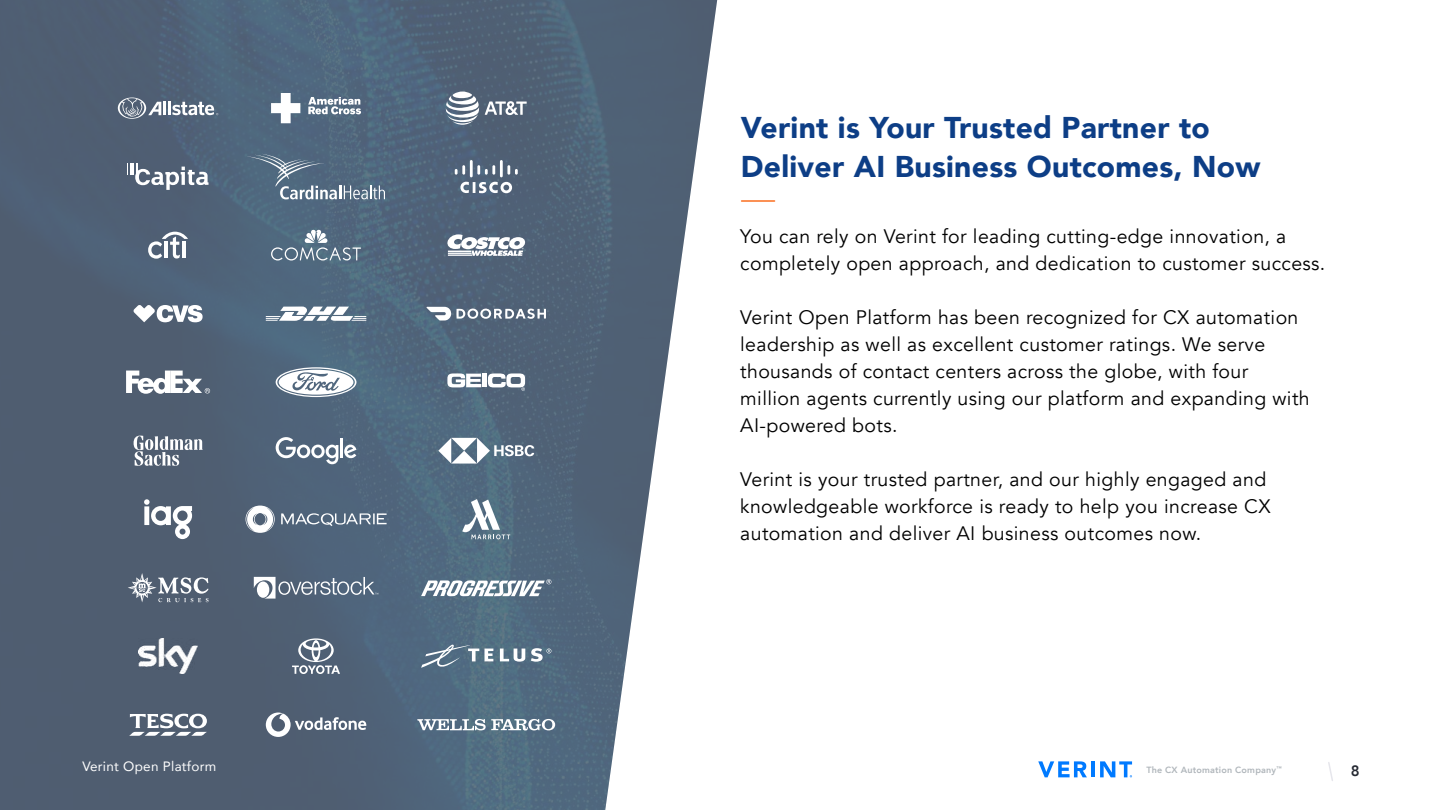
<style>
.page{position:relative;width:1440px;height:810px;background:#fff}
.page>*{position:absolute;margin:0;border:0;box-sizing:border-box;transform-origin:0 0}
.t1{font:900 30px/39px "Avenir";letter-spacing:.01em;color:#0d3e86}
.t2{font:19.5px/27px "Avenir";letter-spacing:.02em;color:#000}
.t3{font:800 15px "Avenir";color:#262a33}
.t4{font:13.5px "Avenir";letter-spacing:.02em;color:#fff}
.t5{font:800 9px "Avenir";letter-spacing:.02em;color:#b0b6bb}
</style>
<div class="page">
<svg style="left:1038px;top:761px;width:49px;height:16px"></svg>
<hr style="left:1091px;top:761px;width:3px;height:16px;background:#007aff">
<svg style="left:1100px;top:761px;width:32px;height:16px"></svg>
<svg style="left:1328px;top:762px;width:5px;height:19px"></svg>
<img style="left:0;top:0;width:717px;height:810px">
<hr style="left:741px;top:200px;width:33px;height:2px;background:#fa6e1e">
<svg style="left:417px;top:719px;width:138px;height:12px"></svg>
<svg style="left:266px;top:713px;width:100px;height:24px"></svg>
<svg style="left:129px;top:714px;width:78px;height:22px"></svg>
<svg style="left:447px;top:373px;width:34px;height:14px"></svg>
<div style="left:482px;top:374px;width:5px;height:13px;background:#fff"></div>
<svg style="left:488px;top:373px;width:37px;height:18px"></svg>
<svg style="left:276px;top:367px;width:80px;height:30px"></svg>
<svg style="left:126px;top:371px;width:84px;height:23px"></svg>
<svg style="left:421px;top:579px;width:130px;height:17px"></svg>
<svg style="left:254px;top:577px;width:124px;height:22px"></svg>
<svg style="left:128px;top:573px;width:80px;height:29px;background:#7a8593"></svg>
<svg style="left:447px;top:234px;width:78px;height:22px"></svg>
<svg style="left:271px;top:230px;width:90px;height:31px;background:#6c8193"></svg>
<svg style="left:148px;top:232px;width:40px;height:27px"></svg>
<img style="left:139px;top:639px;width:58px;height:34px">
<svg style="left:500px;top:649px;width:25px;height:13px"></svg>
<svg style="left:421px;top:645px;width:72px;height:23px;background:#73899a"></svg>
<svg style="left:531px;top:648px;width:20px;height:14px"></svg>
<svg style="left:292px;top:638px;width:48px;height:36px"></svg>
<svg style="left:245px;top:506px;width:30px;height:27px"></svg>
<svg style="left:281px;top:513px;width:105px;height:13px"></svg>
<svg style="left:144px;top:499px;width:48px;height:40px"></svg>
<svg style="left:462px;top:499px;width:48px;height:40px"></svg>
<svg style="left:438px;top:438px;width:96px;height:26px"></svg>
<hr style="left:340px;top:438px;width:3px;height:20px;background:#fff">
<svg style="left:344px;top:445px;width:12px;height:13px"></svg>
<svg style="left:276px;top:437px;width:62px;height:27px"></svg>
<svg style="left:134px;top:436px;width:69px;height:30px"></svg>
<svg style="left:134px;top:305px;width:69px;height:17px"></svg>
<svg style="left:426px;top:307px;width:120px;height:14px"></svg>
<svg style="left:266px;top:307px;width:100px;height:14px"></svg>
<svg style="left:247px;top:154px;width:138px;height:45px;background:#64798d"></svg>
<svg style="left:128px;top:163px;width:80px;height:27px"></svg>
<svg style="left:460px;top:182px;width:52px;height:11px"></svg>
<hr style="left:470px;top:160px;width:3px;height:17px;background:#fff">
<svg style="left:455px;top:165px;width:10px;height:10px"></svg>
<svg style="left:507px;top:165px;width:11px;height:10px"></svg>
<hr style="left:500px;top:160px;width:3px;height:17px;background:#fff">
<svg style="left:477px;top:165px;width:18px;height:10px"></svg>
<svg style="left:485px;top:101px;width:42px;height:14px"></svg>
<svg style="left:446px;top:92px;width:33px;height:33px"></svg>
<svg style="left:271px;top:93px;width:29px;height:30px"></svg>
<svg style="left:308px;top:97px;width:53px;height:17px"></svg>
<svg style="left:118px;top:98px;width:100px;height:21px"></svg>
<p class="t4" style="left:82px;top:756px;width:135px">Verint Open Platform</p>
<h1 class="t1" style="left:741px;top:107px;width:521px">Verint is Your Trusted Partner to<br>Deliver AI Business Outcomes, Now</h1>
<p class="t2" style="left:740px;top:223px;width:587px">You can rely on Verint for leading cutting-edge innovation, a completely open approach, and dedication to customer success.</p>
<p class="t2" style="left:740px;top:304px;width:571px">Verint Open Platform has been recognized for CX automation leadership as well as excellent customer ratings. We serve thousands of contact centers across the globe, with four million agents currently using our platform and expanding with AI-powered bots.</p>
<p class="t2" style="left:740px;top:466px;width:532px">Verint is your trusted partner, and our highly engaged and knowledgeable workforce is ready to help you increase CX automation and deliver AI business outcomes now.</p>
<p class="t5" style="left:1146px;top:763px;width:137px">The CX Automation Company<sup>™</sup></p>
<p class="t3" style="left:1350px;top:759px;width:10px">8</p>
</div>
